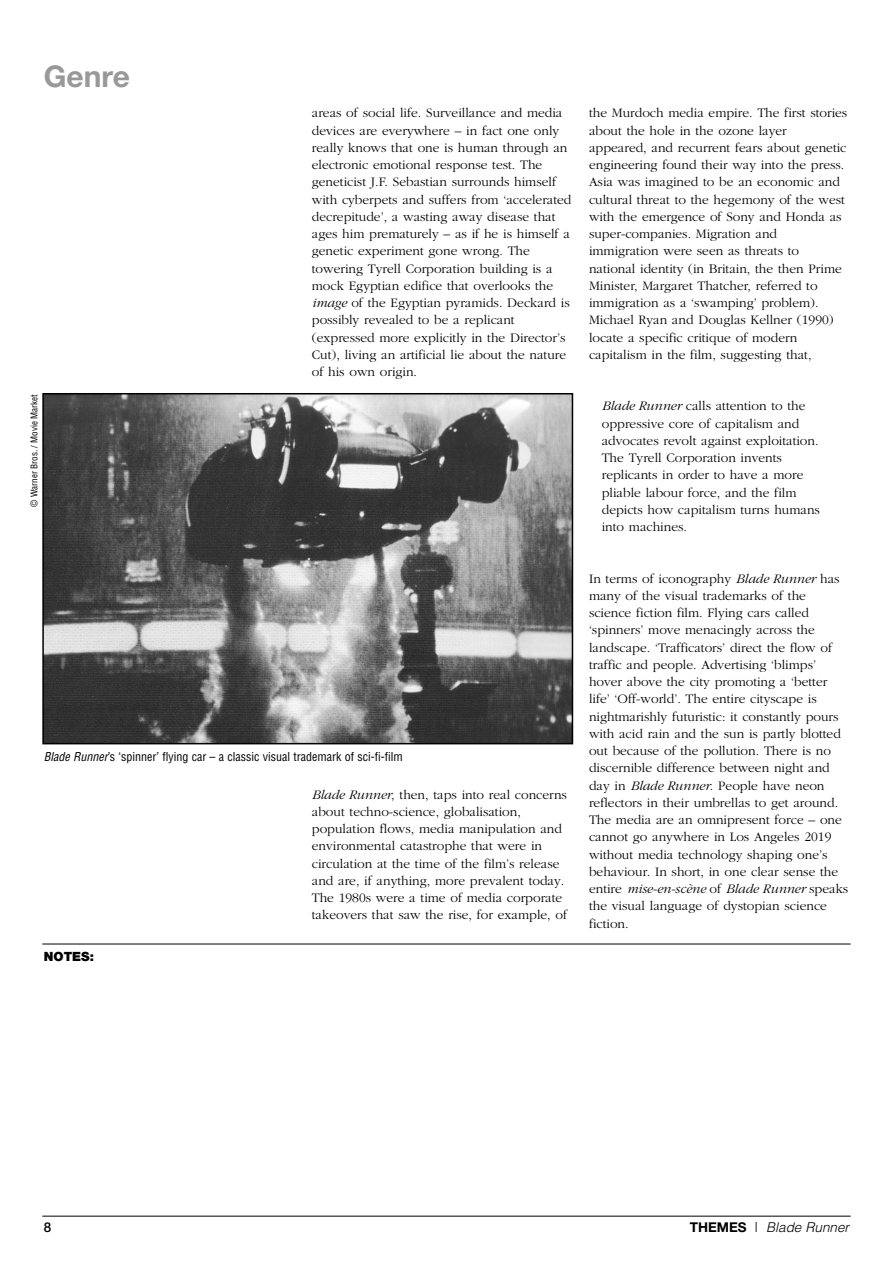
<style>
.page{position:relative;width:893px;height:1263px;background:#fff}
.page>*{position:absolute;margin:0;border:0;box-sizing:border-box;transform-origin:0 0}
.t1{font:700 30px "Helvetica Neue";color:#999}
.t2{font:300 13.5px/17.2px "Garamond";color:#000}
.t3{font:italic 300 13.5px "Helvetica";color:#000}
.t4{font:500 13.5px "Helvetica Neue";color:#000}
.t5{font:900 12.75px "Helvetica Neue";color:#000}
.t6{font:condensed 12px "Helvetica";color:#000}
.t7{font:condensed 9px "Helvetica";color:#000}
.s1{font-style:italic}
.s2{font-family:"Helvetica Neue";font-weight:700;font-style:normal}
.s3{font-style:normal}
</style>
<div class="page">
<hr style="left:42px;top:944px;width:808px;height:1px;background:#000">
<hr style="left:42px;top:1216px;width:808px;height:1px;background:#000">
<img style="left:45px;top:396px;width:525px;height:345px">
<div style="left:42px;top:393px;width:531px;height:351px;border:2px solid #000"></div>
<h1 class="t1" style="left:44px;top:65px;width:88px">Genre</h1>
<p class="t7" style="left:31px;top:507px;width:114px;rotate:-90deg">© Warner Bros. / Movie Market</p>
<p class="t2" style="left:312px;top:106px;width:261px">areas of social life. Surveillance and media devices are everywhere – in fact one only really knows that one is human through an electronic emotional response test. The geneticist J.F. Sebastian surrounds himself with cyberpets and suffers from ‘accelerated decrepitude’, a wasting away disease that ages him prematurely – as if he is himself a genetic experiment gone wrong. The towering Tyrell Corporation building is a mock Egyptian edifice that overlooks the <span class="s1">image</span> of the Egyptian pyramids. Deckard is possibly revealed to be a replicant (expressed more explicitly in the Director’s Cut), living an artificial lie about the nature of his own origin.</p>
<p class="t6" style="left:44px;top:752px;width:360px"><span class="s1">Blade Runner</span>’s ‘spinner’ flying car – a classic visual trademark of sci-fi-film</p>
<p class="t5" style="left:44px;top:952px;width:52px">NOTES:</p>
<p class="t2" style="left:312px;top:787px;width:257px"><span class="s1">Blade Runner</span>, then, taps into real concerns about techno-science, globalisation, population flows, media manipulation and environmental catastrophe that were in circulation at the time of the film’s release and are, if anything, more prevalent today.<br>The 1980s were a time of media corporate takeovers that saw the rise, for example, of</p>
<p class="t2" style="left:589px;top:106px;width:260px">the Murdoch media empire. The first stories about the hole in the ozone layer appeared, and recurrent fears about genetic engineering found their way into the press.<br>Asia was imagined to be an economic and cultural threat to the hegemony of the west with the emergence of Sony and Honda as super-companies. Migration and immigration were seen as threats to national identity (in Britain, the then Prime Minister, Margaret Thatcher, referred to immigration as a ‘swamping’ problem).<br>Michael Ryan and Douglas Kellner (1990) locate a specific critique of modern capitalism in the film, suggesting that,</p>
<p class="t2" style="left:601px;top:399px;width:220px"><span class="s1">Blade Runner</span> calls attention to the oppressive core of capitalism and advocates revolt against exploitation.<br>The Tyrell Corporation invents replicants in order to have a more pliable labour force, and the film depicts how capitalism turns humans into machines.</p>
<p class="t2" style="left:589px;top:571px;width:261px">In terms of iconography <span class="s1">Blade Runner</span> has many of the visual trademarks of the science fiction film. Flying cars called ‘spinners’ move menacingly across the landscape. ‘Trafficators’ direct the flow of traffic and people. Advertising ‘blimps’ hover above the city promoting a ‘better life’ ‘Off-world’. The entire cityscape is nightmarishly futuristic: it constantly pours with acid rain and the sun is partly blotted out because of the pollution. There is no discernible difference between night and day in <span class="s1">Blade Runner</span>. People have neon reflectors in their umbrellas to get around.<br>The media are an omnipresent force – one cannot go anywhere in Los Angeles 2019 without media technology shaping one’s behaviour. In short, in one clear sense the entire <span class="s1">mise-en-scène</span> of <span class="s1">Blade Runner</span> speaks the visual language of dystopian science fiction.</p>
<p class="t4" style="left:44px;top:1222px;width:9px">8</p>
<p class="t3" style="left:690px;top:1222px;width:161px"><span class="s2">THEMES</span> <span class="s3">|</span> Blade Runner</p>
</div>
